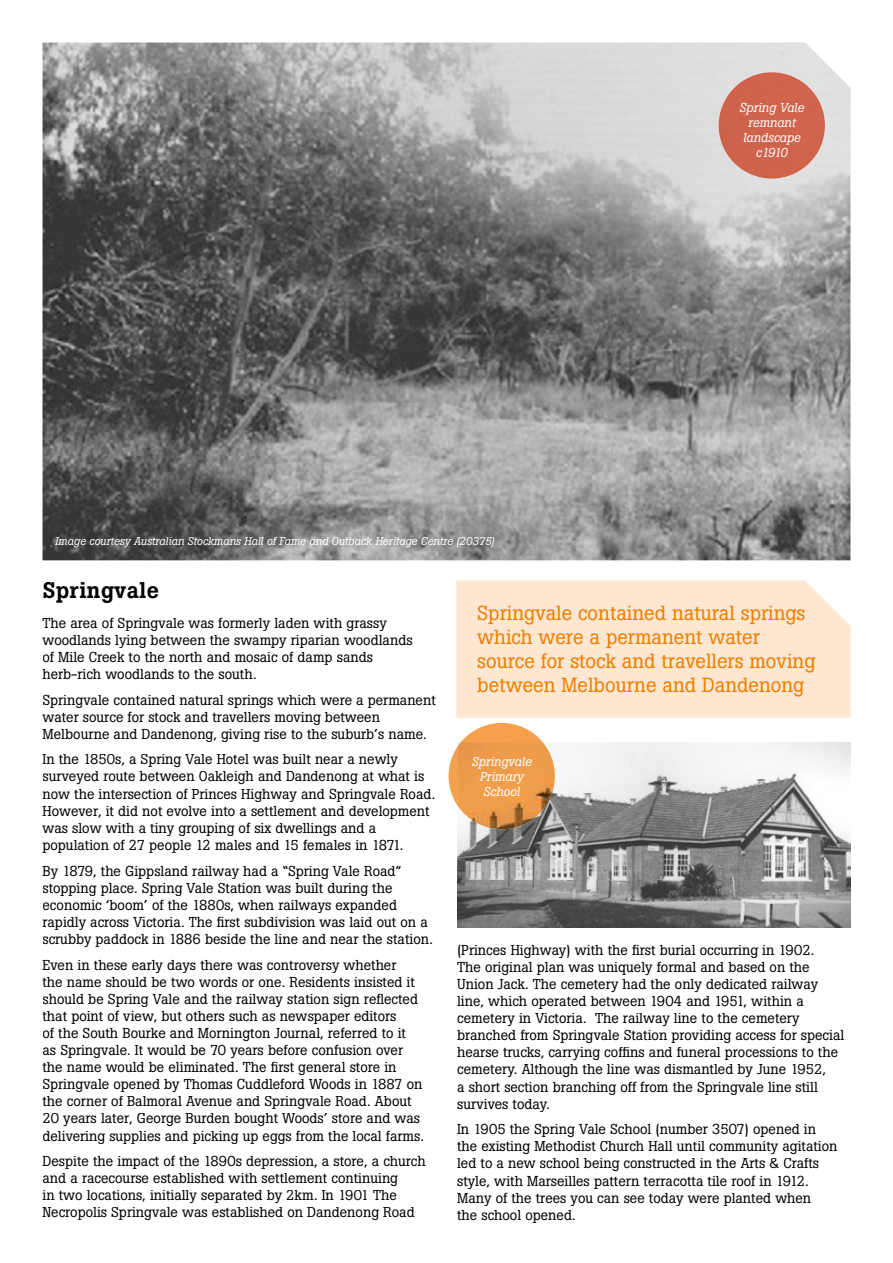
<style>
.page{position:relative;width:893px;height:1263px;background:#fff}
.page>*{position:absolute;margin:0;border:0;box-sizing:border-box;transform-origin:0 0}
.t1{font:500 22.5px "Boton";letter-spacing:.02em;color:#000}
.t2{font:20.25px/24.3px "Boton";color:#ef7d00}
.t3{font:14.25px/17.1px "Boton";color:#000}
.t4{font:italic 12.75px/15.3px "Boton";color:#fff;text-align:center}
.t5{font:italic 11.25px "Boton";color:#fff}
</style>
<div class="page">
<img style="left:43px;top:43px;width:807px;height:517px">
<div style="left:719px;top:72px;width:106px;height:107px;background:#d0634c;border-radius:53px"></div>
<div style="left:456px;top:580px;width:394px;height:138px;background:#fee7d1"></div>
<svg style="left:805px;top:43px;width:45px;height:45px"></svg>
<img style="left:457px;top:742px;width:393px;height:185px">
<svg style="left:449px;top:723px;width:94px;height:82px"></svg>
<img style="left:457px;top:742px;width:98px;height:87px">
<p class="t5" style="left:55px;top:535px;width:441px">Image courtesy Australian Stockmans Hall of Fame and Outback Heritage Centre (20375)</p>
<p class="t4" style="left:739px;top:100px;width:66px">Spring Vale remnant landscape c1910</p>
<h1 class="t1" style="left:43px;top:577px;width:118px">Springvale</h1>
<p class="t3" style="left:43px;top:614px;width:372px">The area of Springvale was formerly laden with grassy woodlands lying between the swampy riparian woodlands of Mile Creek to the north and mosaic of damp sands herb-rich woodlands to the south.</p>
<p class="t3" style="left:43px;top:691px;width:395px">Springvale contained natural springs which were a permanent water source for stock and travellers moving between<br>Melbourne and Dandenong, giving rise to the suburb’s name.</p>
<p class="t3" style="left:43px;top:751px;width:394px">In the 1850s, a Spring Vale Hotel was built near a newly surveyed route between Oakleigh and Dandenong at what is now the intersection of Princes Highway and Springvale Road.<br>However, it did not evolve into a settlement and development was slow with a tiny grouping of six dwellings and a population of 27 people 12 males and 15 females in 1871.</p>
<p class="t3" style="left:43px;top:862px;width:392px">By 1879, the Gippsland railway had a “Spring Vale Road” stopping place. Spring Vale Station was built during the economic ‘boom’ of the 1880s, when railways expanded rapidly across Victoria. The first subdivision was laid out on a scrubby paddock in 1886 beside the line and near the station.</p>
<p class="t3" style="left:43px;top:956px;width:383px">Even in these early days there was controversy whether<br>the name should be two words or one. Residents insisted it should be Spring Vale and the railway station sign reflected that point of view, but others such as newspaper editors<br>of the South Bourke and Mornington Journal, referred to it<br>as Springvale. It would be 70 years before confusion over the name would be eliminated. The first general store in Springvale opened by Thomas Cuddleford Woods in 1887 on the corner of Balmoral Avenue and Springvale Road. About 20 years later, George Burden bought Woods’ store and was delivering supplies and picking up eggs from the local farms.</p>
<p class="t3" style="left:43px;top:1152px;width:385px">Despite the impact of the 1890s depression, a store, a church and a racecourse established with settlement continuing<br>in two locations, initially separated by 2km. In 1901 The Necropolis Springvale was established on Dandenong Road</p>
<h2 class="t2" style="left:477px;top:600px;width:339px">Springvale contained natural springs which were a permanent water source for stock and travellers moving between Melbourne and Dandenong</h2>
<p class="t4" style="left:472px;top:754px;width:61px">Springvale<br>Primary<br>School</p>
<p class="t3" style="left:457px;top:941px;width:389px">(Princes Highway) with the first burial occurring in 1902.<br>The original plan was uniquely formal and based on the Union Jack. The cemetery had the only dedicated railway line, which operated between 1904 and 1951, within a cemetery in Victoria. The railway line to the cemetery branched from Springvale Station providing access for special hearse trucks, carrying coffins and funeral processions to the cemetery. Although the line was dismantled by June 1952,<br>a short section branching off from the Springvale line still survives today.</p>
<p class="t3" style="left:457px;top:1121px;width:382px">In 1905 the Spring Vale School (number 3507) opened in the existing Methodist Church Hall until community agitation led to a new school being constructed in the Arts &amp; Crafts style, with Marseilles pattern terracotta tile roof in 1912.<br>Many of the trees you can see today were planted when<br>the school opened.</p>
</div>
